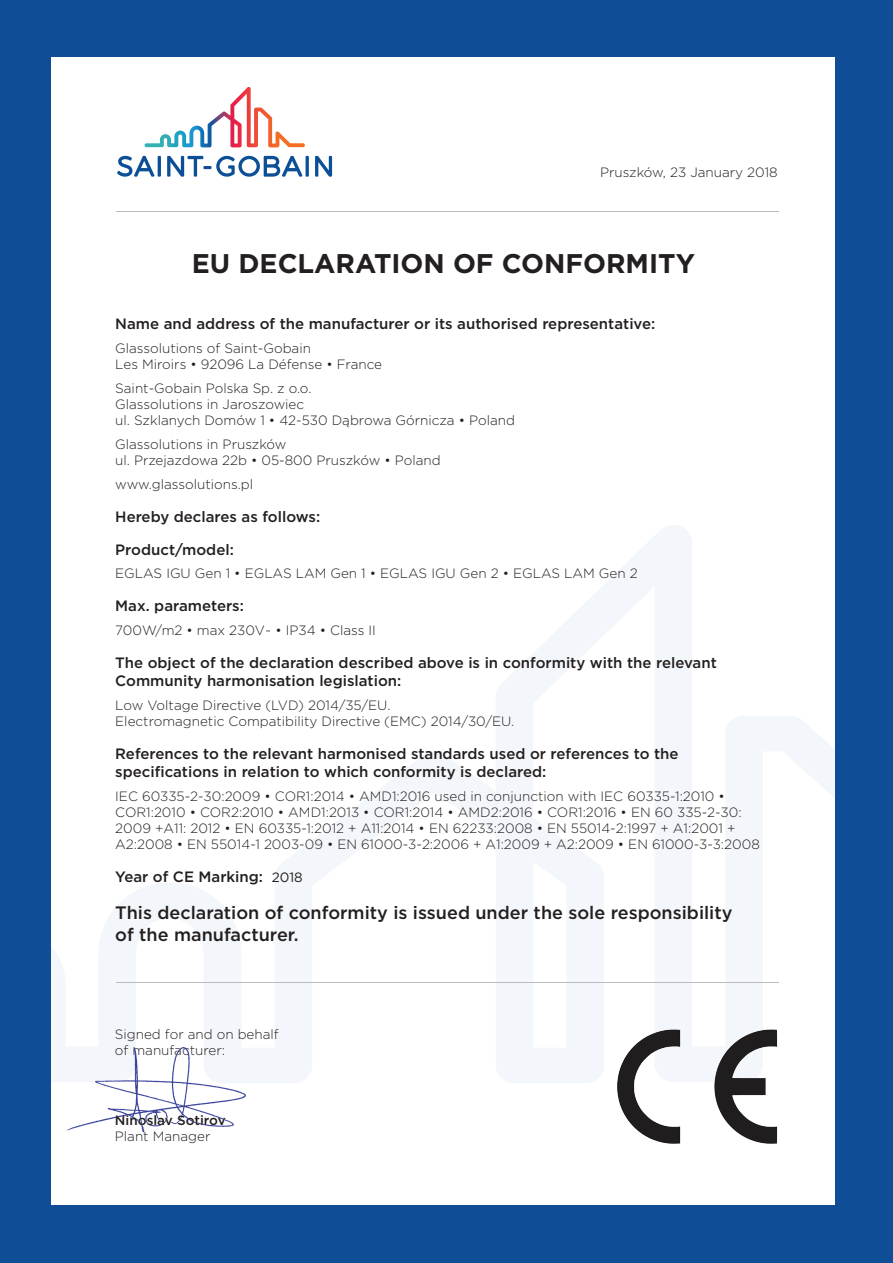
<style>
.page{position:relative;width:893px;height:1263px;background:#0f4d96}
.page>*{position:absolute;margin:0;border:0;box-sizing:border-box;transform-origin:0 0}
.t1{font:700 27px "Gotham";color:#231f20}
.t2{font:500 18px/21.6px "Gotham";color:#231f20}
.t3{font:500 15px/18px "Gotham";color:#231f20}
.t4{font:300 13.5px/16.2px "Gotham";color:#231f20}
.t5{font:500 13.5px "Gotham";color:#231f20}
.s1{font-weight:400;font-size:13.5px}
</style>
<div class="page">
<div style="left:52px;top:58px;width:783px;height:1147px;background:#fff"></div>
<svg style="left:117px;top:87px;width:216px;height:90px"></svg>
<hr style="left:116px;top:212px;width:662px;height:1px;background:#babbbe">
<svg style="left:51px;top:525px;width:784px;height:558px"></svg>
<img style="left:613px;top:1028px;width:165px;height:116px">
<img style="left:52px;top:1035px;width:210px;height:98px">
<hr style="left:116px;top:983px;width:662px;height:1px;background:#babbbe">
<p class="t4" style="left:600px;top:164px;width:179px">Pruszków, 23 January 2018</p>
<h1 class="t1" style="left:192px;top:246px;width:505px">EU DECLARATION OF CONFORMITY</h1>
<p class="t3" style="left:115px;top:315px;width:542px">Name and address of the manufacturer or its authorised representative:</p>
<p class="t4" style="left:115px;top:339px;width:268px">Glassolutions of Saint-Gobain<br>Les Miroirs • 92096 La Défense • France</p>
<p class="t4" style="left:115px;top:379px;width:401px">Saint-Gobain Polska Sp. z o.o.<br>Glassolutions in Jaroszowiec<br>ul. Szklanych Domów 1 • 42-530 Dąbrowa Górnicza • Poland</p>
<p class="t4" style="left:115px;top:435px;width:327px">Glassolutions in Pruszków<br>ul. Przejazdowa 22b • 05-800 Pruszków • Poland</p>
<p class="t4" style="left:115px;top:475px;width:139px">www.glassolutions.pl</p>
<p class="t3" style="left:115px;top:507px;width:206px">Hereby declares as follows:</p>
<p class="t3" style="left:115px;top:540px;width:120px">Product/model:</p>
<p class="t4" style="left:115px;top:565px;width:524px">EGLAS IGU Gen 1 • EGLAS LAM Gen 1 • EGLAS IGU Gen 2 • EGLAS LAM Gen 2</p>
<p class="t3" style="left:115px;top:597px;width:130px">Max. parameters:</p>
<p class="t4" style="left:115px;top:622px;width:262px">700W/m2 • max 230V~ • IP34 • Class II</p>
<p class="t3" style="left:115px;top:654px;width:603px">The object of the declaration described above is in conformity with the relevant<br>Community harmonisation legislation:</p>
<p class="t4" style="left:115px;top:696px;width:401px">Low Voltage Directive (LVD) 2014/35/EU.<br>Electromagnetic Compatibility Directive (EMC) 2014/30/EU.</p>
<p class="t3" style="left:115px;top:744px;width:565px">References to the relevant harmonised standards used or references to the specifications in relation to which conformity is declared:</p>
<p class="t4" style="left:115px;top:787px;width:646px">IEC 60335-2-30:2009 • COR1:2014 • AMD1:2016 used in conjunction with IEC 60335-1:2010 • COR1:2010 • COR2:2010 • AMD1:2013 • COR1:2014 • AMD2:2016 • COR1:2016 • EN 60 335-2-30:<br>2009 +A11: 2012 • EN 60335-1:2012 + A11:2014 • EN 62233:2008 • EN 55014-2:1997 + A1:2001 + A2:2008 • EN 55014-1 2003-09 • EN 61000-3-2:2006 + A1:2009 + A2:2009 • EN 61000-3-3:2008</p>
<p class="t3" style="left:115px;top:868px;width:189px">Year of CE Marking: <span class="s1">2018</span></p>
<h2 class="t2" style="left:115px;top:901px;width:619px">This declaration of conformity is issued under the sole responsibility of the manufacturer.</h2>
<p class="t4" style="left:115px;top:1025px;width:165px">Signed for and on behalf of manufacturer:</p>
<p class="t5" style="left:115px;top:1111px;width:112px">Ninoslav Sotirov</p>
<p class="t4" style="left:115px;top:1128px;width:97px">Plant Manager</p>
</div>
